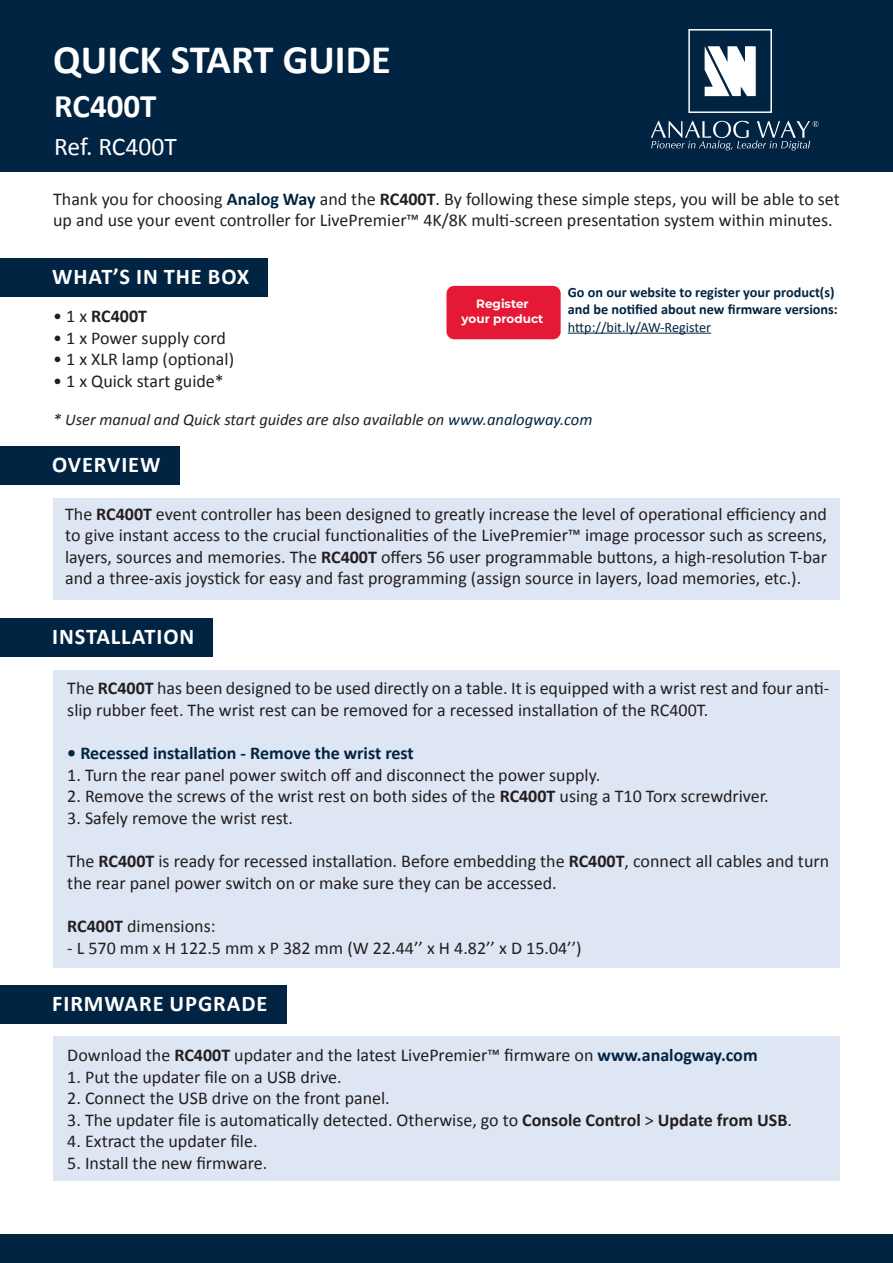
<style>
.page{position:relative;width:893px;height:1263px;background:#fff}
.page>*{position:absolute;margin:0;border:0;box-sizing:border-box;transform-origin:0 0}
.t1{font:700 40.5px "Calibri";color:#fff}
.t2{font:700 33px "Calibri";color:#fff}
.t3{font:25.5px "Calibri";color:#fff}
.t4{font:700 22.5px "Calibri";letter-spacing:.04em;color:#fff}
.calibri-noir-12{font:18px/21.6px "Calibri";color:#231f20}
.calibri-noir-12-2{font:700 18px "Calibri";color:#002442}
.calibri-noir-12-3{font:700 18px "Calibri";color:#231f20}
.calibri-noir-12-4{font:italic 16.5px "Calibri";color:#231f20}
.t5{font:700 14.25px/17.1px "Calibri";color:#002442}
.t6{font:14.25px "Calibri";color:#002442}
.t7{font:700 12px "Montserrat";color:#fff}
.s1{font-weight:700;color:#002442}
.s2{font-weight:700}
.s3{font-weight:400}
.s4{color:#002442}
</style>
<div class="page">
<div style="left:0;top:0;width:893px;height:172px;background:#002442"></div>
<div style="left:0;top:1233px;width:893px;height:30px;background:#002442"></div>
<svg style="left:704px;top:46px;width:52px;height:50px"></svg>
<div style="left:688px;top:29px;width:84px;height:84px;border:1px solid #fff"></div>
<svg style="left:651px;top:121px;width:168px;height:29px"></svg>
<div style="left:53px;top:670px;width:787px;height:297px;background:#dee5f3"></div>
<div style="left:53px;top:498px;width:787px;height:102px;background:#dee5f3"></div>
<div style="left:0;top:258px;width:268px;height:38px;background:#002442"></div>
<div style="left:0;top:447px;width:179px;height:38px;background:#002442"></div>
<div style="left:0;top:619px;width:213px;height:38px;background:#002442"></div>
<div style="left:53px;top:1037px;width:787px;height:144px;background:#dee5f3"></div>
<div style="left:0;top:985px;width:287px;height:39px;background:#002442"></div>
<hr style="left:568px;top:333px;width:143px;height:1px;background:#002442">
<div style="left:446px;top:286px;width:115px;height:53px;background:#e51836;border-radius:8px"></div>
<p class="t1" style="left:53px;top:34px;width:339px">QUICK START GUIDE</p>
<p class="t2" style="left:54px;top:85px;width:104px">RC400T</p>
<p class="t3" style="left:54px;top:130px;width:124px">Ref. RC400T</p>
<p class="calibri-noir-12" style="left:53px;top:188px;width:788px">Thank you for choosing <span class="s1">Analog Way</span> and the <span class="s2">RC400T</span>. By following these simple steps, you will be able to set up and use your event controller for LivePremier™ 4K/8K multi-screen presentation system within minutes.</p>
<p class="t4" style="left:52px;top:262px;width:198px">WHAT’S IN THE BOX</p>
<p class="t5" style="left:568px;top:284px;width:271px">Go on our website to register your product(s) and be notified about new firmware versions:</p>
<p class="t6" style="left:568px;top:318px;width:145px">http://bit.ly/AW-Register</p>
<p class="t7" style="left:476px;top:296px;width:54px">Register</p>
<p class="t7" style="left:462px;top:310px;width:83px">your product</p>
<p class="calibri-noir-12-3" style="left:53px;top:305px;width:95px"><span class="s3">• 1 x</span> RC400T</p>
<p class="calibri-noir-12" style="left:53px;top:327px;width:174px">• 1 x Power supply cord</p>
<p class="calibri-noir-12" style="left:53px;top:349px;width:182px">• 1 x XLR lamp (optional)</p>
<p class="calibri-noir-12" style="left:53px;top:370px;width:172px">• 1 x Quick start guide*</p>
<p class="calibri-noir-12-4" style="left:53px;top:408px;width:541px">* User manual and Quick start guides are also available on <span class="s4">www.analogway.com</span></p>
<p class="t4" style="left:52px;top:450px;width:110px">OVERVIEW</p>
<p class="calibri-noir-12" style="left:65px;top:503px;width:763px;text-align:justify">The <span class="s2">RC400T</span> event controller has been designed to greatly increase the level of operational efficiency and to give instant access to the crucial functionalities of the LivePremier™ image processor such as screens, layers, sources and memories. The <span class="s2">RC400T</span> offers 56 user programmable buttons, a high-resolution T-bar and a three-axis joystick for easy and fast programming (assign source in layers, load memories, etc.).</p>
<p class="t4" style="left:52px;top:622px;width:144px">INSTALLATION</p>
<p class="calibri-noir-12" style="left:67px;top:677px;width:763px">The <span class="s2">RC400T</span> has been designed to be used directly on a table. It is equipped with a wrist rest and four anti&shy;slip rubber feet. The wrist rest can be removed for a recessed installation of the RC400T.</p>
<p class="calibri-noir-12-2" style="left:67px;top:741px;width:348px">• Recessed installation - Remove the wrist rest</p>
<p class="calibri-noir-12" style="left:67px;top:764px;width:534px">1. Turn the rear panel power switch off and disconnect the power supply.</p>
<p class="calibri-noir-12" style="left:67px;top:785px;width:703px">2. Remove the screws of the wrist rest on both sides of the <span class="s2">RC400T</span> using a T10 Torx screwdriver.</p>
<p class="calibri-noir-12" style="left:67px;top:807px;width:227px">3. Safely remove the wrist rest.</p>
<p class="calibri-noir-12" style="left:67px;top:850px;width:763px">The <span class="s2">RC400T</span> is ready for recessed installation. Before embedding the <span class="s2">RC400T</span>, connect all cables and turn the rear panel power switch on or make sure they can be accessed.</p>
<p class="calibri-noir-12" style="left:67px;top:915px;width:150px"><span class="s2">RC400T</span> dimensions:</p>
<p class="calibri-noir-12" style="left:67px;top:937px;width:516px">- L 570 mm x H 122.5 mm x P 382 mm (W 22.44’’ x H 4.82’’ x D 15.04’’)</p>
<p class="t4" style="left:52px;top:989px;width:217px">FIRMWARE UPGRADE</p>
<p class="calibri-noir-12" style="left:67px;top:1044px;width:692px">Download the <span class="s2">RC400T</span> updater and the latest LivePremier™ firmware on <span class="s1">www.analogway.com</span></p>
<p class="calibri-noir-12" style="left:67px;top:1066px;width:276px">1. Put the updater file on a USB drive.</p>
<p class="calibri-noir-12" style="left:67px;top:1087px;width:324px">2. Connect the USB drive on the front panel.</p>
<p class="calibri-noir-12" style="left:67px;top:1109px;width:726px">3. The updater file is automatically detected. Otherwise, go to <span class="s2">Console Control</span> &gt; <span class="s2">Update from USB</span>.</p>
<p class="calibri-noir-12" style="left:67px;top:1131px;width:192px">4. Extract the updater file.</p>
<p class="calibri-noir-12" style="left:67px;top:1152px;width:201px">5. Install the new firmware.</p>
</div>
